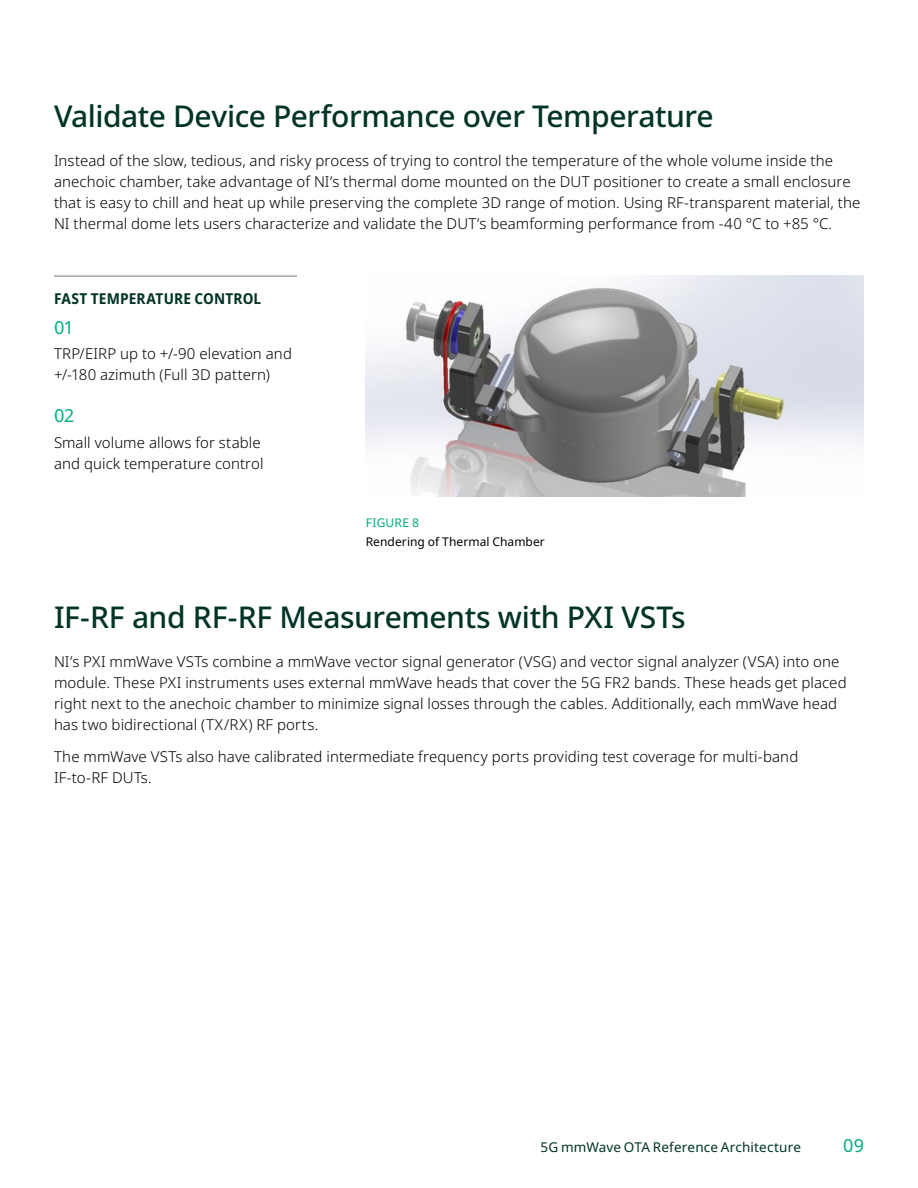
<style>
.page{position:relative;width:918px;height:1188px;background:#fff}
.page>*{position:absolute;margin:0;border:0;box-sizing:border-box;transform-origin:0 0}
.t1{font:500 30px "Noto Sans";letter-spacing:-.015em;color:#003427}
.t2{font:18px "Noto Sans";color:#00ac7e}
.t3{font:300 15px/21px "Noto Sans";letter-spacing:.005em;color:#000}
.t4{font:700 semi-condensed 15px "Noto Sans";letter-spacing:.015em;color:#003427}
.t5{font:13.5px "Noto Sans";letter-spacing:.01em;color:#003427}
.t6{font:12px "Noto Sans";letter-spacing:.005em;color:#000}
.t7{font:12px "Noto Sans";letter-spacing:.015em;color:#00ac7e}
</style>
<div class="page">
<img style="left:366px;top:275px;width:498px;height:222px">
<hr style="left:54px;top:275px;width:243px;height:2px;background:#9fa1a4">
<h1 class="t1" style="left:54px;top:95px;width:661px">Validate Device Performance over Temperature</h1>
<p class="t3" style="left:54px;top:150px;width:808px">Instead of the slow, tedious, and risky process of trying to control the temperature of the whole volume inside the anechoic chamber, take advantage of NI’s thermal dome mounted on the DUT positioner to create a small enclosure that is easy to chill and heat up while preserving the complete 3D range of motion. Using RF-transparent material, the NI thermal dome lets users characterize and validate the DUT’s beamforming performance from -40 °C to +85 °C.</p>
<p class="t4" style="left:54px;top:288px;width:209px">FAST TEMPERATURE CONTROL</p>
<p class="t2" style="left:54px;top:315px;width:20px">01</p>
<p class="t3" style="left:54px;top:344px;width:239px">TRP/EIRP up to +/-90 elevation and +/-180 azimuth (Full 3D pattern)</p>
<p class="t2" style="left:54px;top:403px;width:22px">02</p>
<p class="t3" style="left:54px;top:432px;width:211px">Small volume allows for stable and quick temperature control</p>
<p class="t7" style="left:366px;top:514px;width:55px">FIGURE 8</p>
<p class="t6" style="left:366px;top:534px;width:181px">Rendering of Thermal Chamber</p>
<h1 class="t1" style="left:54px;top:596px;width:633px">IF-RF and RF-RF Measurements with PXI VSTs</h1>
<p class="t3" style="left:54px;top:652px;width:794px">NI’s PXI mmWave VSTs combine a mmWave vector signal generator (VSG) and vector signal analyzer (VSA) into one module. These PXI instruments uses external mmWave heads that cover the 5G FR2 bands. These heads get placed right next to the anechoic chamber to minimize signal losses through the cables. Additionally, each mmWave head has two bidirectional (TX/RX) RF ports.</p>
<p class="t3" style="left:54px;top:746px;width:746px">The mmWave VSTs also have calibrated intermediate frequency ports providing test coverage for multi-band<br>IF-to-RF DUTs.</p>
<p class="t5" style="left:541px;top:1138px;width:262px">5G mmWave OTA Reference Architecture</p>
<p class="t2" style="left:843px;top:1133px;width:22px">09</p>
</div>
